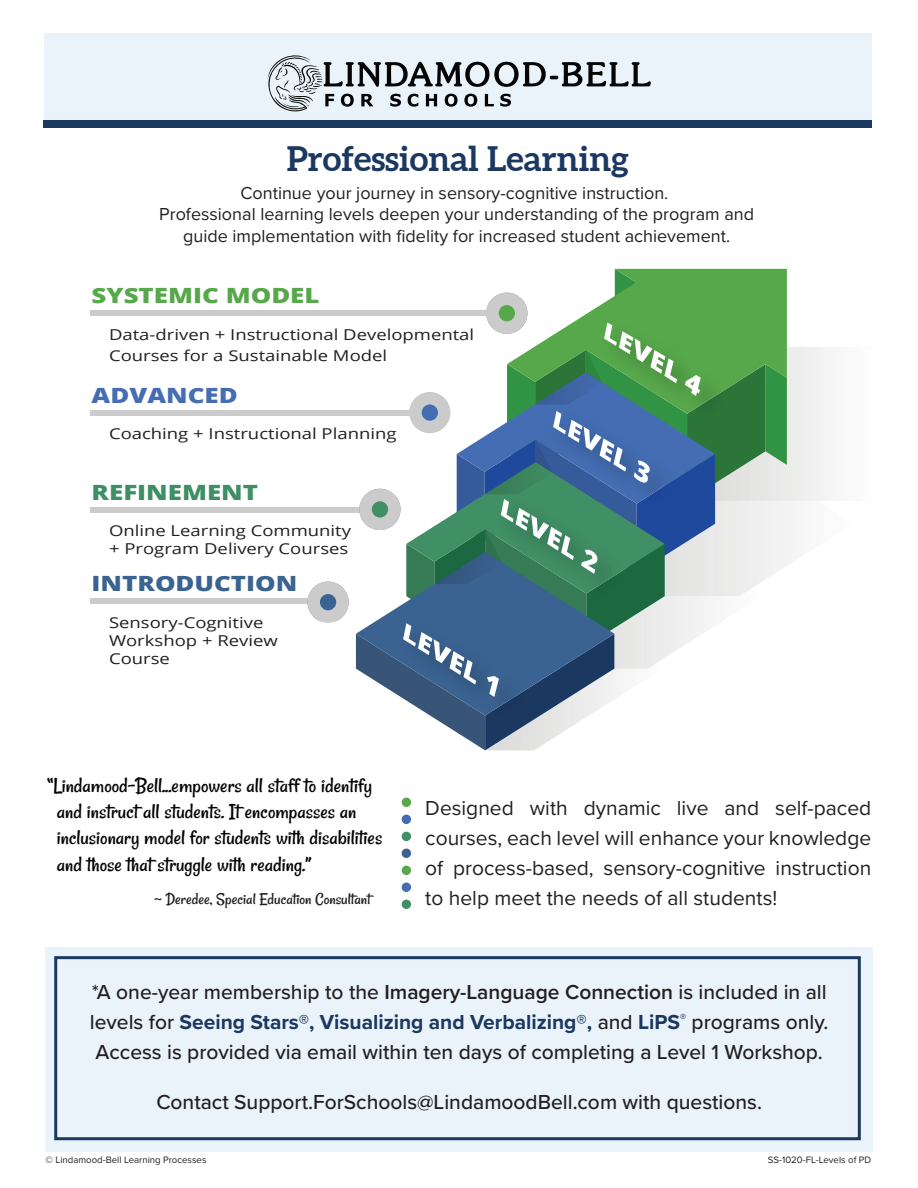
<style>
.page{position:relative;width:918px;height:1188px;background:#fff}
.page>*{position:absolute;margin:0;border:0;box-sizing:border-box;transform-origin:0 0}
.t1{font:700 34.5px "Aleo";color:#1b3861}
.t2{font:21.75px/26.1px "Rancho";color:#040503;scale:1.05 1}
.t3{font:500 21px/30px "Proxima Nova";color:#231f20;text-align:justify}
.t4{font:21px/30px "Proxima Nova";color:#231f20;text-align:justify}
.t5{font:800 21px "Open Sans";color:#57a84b;scale:1.23 1}
.t6{font:800 21px "Open Sans";color:#3b6392;scale:1.23 1}
.t7{font:800 21px "Open Sans";color:#3e8f65;scale:1.23 1}
.t8{font:800 21px "Open Sans";color:#466db3;scale:1.23 1}
.t9{font:18px/21.6px "Proxima Nova";color:#231f20;text-align:center}
.t10{font:16.8px "Rancho";color:#231f20;scale:1.05 1}
.t11{font:15px/18px "Open Sans";color:#231f20;scale:1.23 1}
.t12{font:9.6px "Proxima Nova";color:#231f20}
.s1{font-weight:600}
.s2{font-weight:700;color:#1b3861}
</style>
<div class="page">
<div style="left:44px;top:34px;width:828px;height:90px;background:#ebf3fa"></div>
<svg style="left:268px;top:55px;width:383px;height:56px"></svg>
<div style="left:44px;top:120px;width:828px;height:8px;background:#1b3861"></div>
<div style="left:45px;top:947px;width:827px;height:205px;background:#ebf3fa"></div>
<div style="left:54px;top:956px;width:807px;height:184px;border:3px solid #1b3861"></div>
<svg style="left:356px;top:269px;width:478px;height:481px"></svg>
<div style="left:90px;top:311px;width:417px;height:5px;background:#cbcbcb"></div>
<div style="left:486px;top:293px;width:41px;height:41px;background:#cbcbcb;border-radius:50%"></div>
<div style="left:90px;top:410px;width:327px;height:6px;background:#cbcbcb"></div>
<div style="left:499px;top:305px;width:16px;height:16px;background:#57a84b;border-radius:50%"></div>
<div style="left:422px;top:433px;width:16px;height:17px;background:#fff;border-radius:50%"></div>
<div style="left:409px;top:392px;width:41px;height:41px;background:#cbcbcb;border-radius:50%"></div>
<div style="left:422px;top:404px;width:16px;height:17px;background:#446db3;border-radius:50%"></div>
<div style="left:90px;top:507px;width:276px;height:5px;background:#cbcbcb"></div>
<div style="left:359px;top:489px;width:42px;height:41px;background:#cbcbcb;border-radius:50%"></div>
<div style="left:372px;top:501px;width:16px;height:17px;background:#418f65;border-radius:50%"></div>
<div style="left:90px;top:599px;width:222px;height:5px;background:#cbcbcb"></div>
<div style="left:307px;top:582px;width:42px;height:41px;background:#cbcbcb;border-radius:50%"></div>
<div style="left:320px;top:594px;width:16px;height:16px;background:#3b6392;border-radius:50%"></div>
<div style="left:402px;top:798px;width:9px;height:9px;background:#57a84b;border-radius:50%"></div>
<div style="left:402px;top:815px;width:9px;height:9px;background:#446db3;border-radius:50%"></div>
<div style="left:402px;top:832px;width:9px;height:9px;background:#418f65;border-radius:50%"></div>
<div style="left:402px;top:849px;width:9px;height:9px;background:#3b6392;border-radius:50%"></div>
<div style="left:402px;top:866px;width:9px;height:9px;background:#57a84b;border-radius:50%"></div>
<div style="left:402px;top:883px;width:9px;height:9px;background:#446db3;border-radius:50%"></div>
<div style="left:402px;top:900px;width:9px;height:9px;background:#418f65;border-radius:50%"></div>
<h1 class="t1" style="left:287px;top:138px;width:344px">Professional Learning</h1>
<p class="t9" style="left:159px;top:181px;width:597px">Continue your journey in sensory-cognitive instruction.<br>Professional learning levels deepen your understanding of the program and guide implementation with fidelity for increased student achievement.</p>
<p class="t5" style="left:92px;top:279px;width:187px">SYSTEMIC MODEL</p>
<p class="t11" style="left:109px;top:324px;width:298px;line-height:21px">Data-driven + Instructional Developmental<br>Courses for a Sustainable Model</p>
<p class="t8" style="left:92px;top:380px;width:120px">ADVANCED</p>
<p class="t11" style="left:109px;top:424px;width:235px">Coaching + Instructional Planning</p>
<p class="t7" style="left:92px;top:476px;width:137px">REFINEMENT</p>
<p class="t11" style="left:109px;top:521px;width:198px">Online Learning Community + Program Delivery Courses</p>
<p class="t6" style="left:92px;top:568px;width:169px">INTRODUCTION</p>
<p class="t11" style="left:109px;top:613px;width:139px">Sensory-Cognitive<br>Workshop + Review<br>Course</p>
<p class="t2" style="left:57px;top:773px;width:311px;text-indent:-10px">“Lindamood-Bell...empowers all staff to identify and instruct all students. It encompasses an inclusionary model for students with disabilities and those that struggle with reading.”</p>
<p class="t10" style="left:155px;top:888px;width:207px">~ Deredee, Special Education Consultant</p>
<p class="t4" style="left:425px;top:792px;width:447px">Designed with dynamic live and self-paced courses, each level will enhance your knowledge of process-based, sensory-cognitive instruction to help meet the needs of all students!</p>
<p class="t3" style="left:90px;top:977px;width:740px">*A one-year membership to the <span class="s1">Imagery-Language Connection</span> is included in all levels for <span class="s2">Seeing Stars®, Visualizing and Verbalizing®,</span> and <span class="s2">LiPS</span><sup>®</sup> programs only.<br>Access is provided via email within ten days of completing a Level 1 Workshop.</p>
<p class="t3" style="left:156px;top:1086px;width:607px">Contact Support.ForSchools@LindamoodBell.com with questions.</p>
<p class="t12" style="left:46px;top:1153px;width:162px">© Lindamood-Bell Learning Processes</p>
<p class="t12" style="left:768px;top:1153px;width:105px">SS-1020-FL-Levels of PD</p>
</div>
